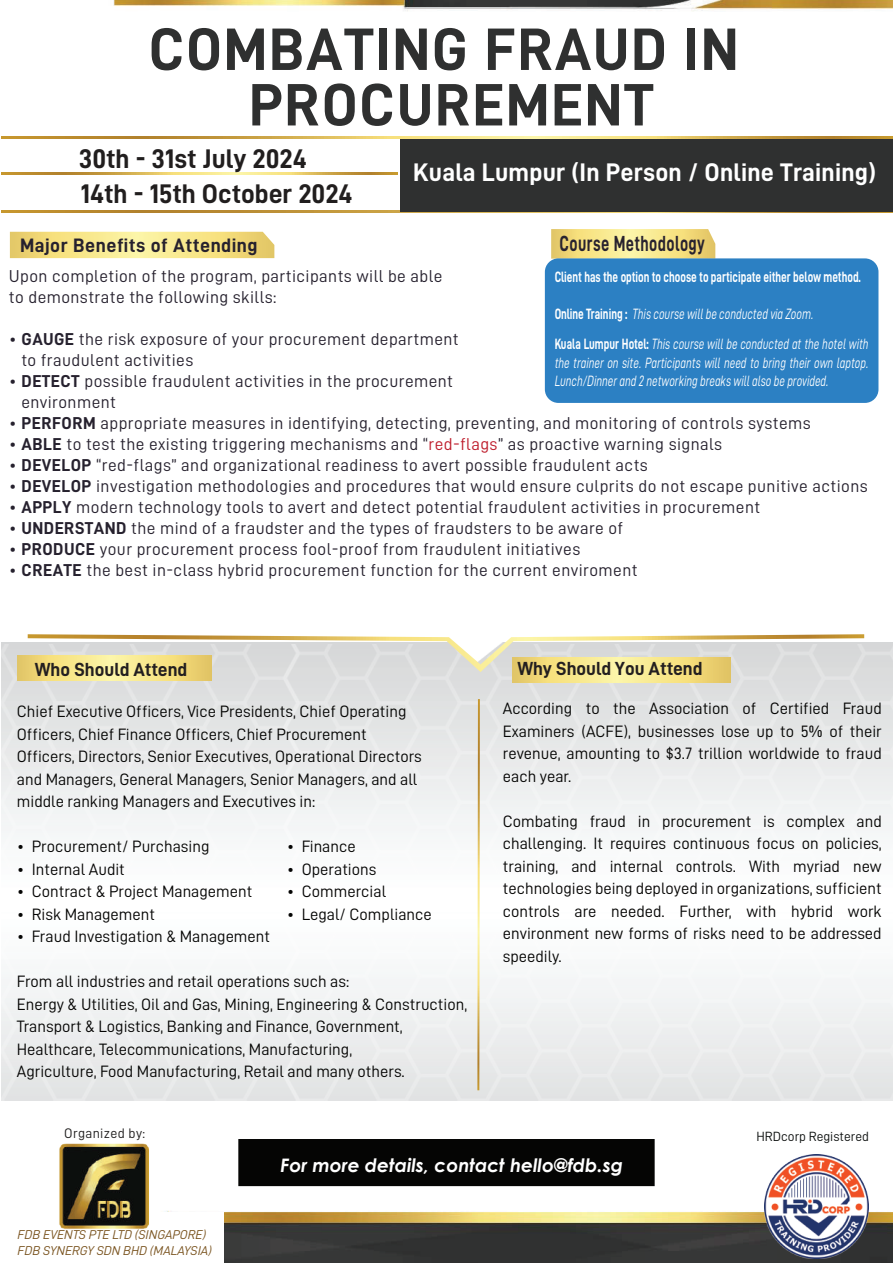
<style>
.page{position:relative;width:893px;height:1263px;background:#fff}
.page>*{position:absolute;margin:0;border:0;box-sizing:border-box;transform-origin:0 0}
.t1{font:60px/55.5px "D DIN Bold";letter-spacing:.025em;color:#2f3030;text-align:center}
.t2{font:27px "D DIN Bold";color:#211e1e}
.t3{font:25.5px "D DIN Bold";letter-spacing:.005em;color:#fff}
.t4{font:21.9px "D DIN Bold";letter-spacing:.025em;color:#28222f;scale:.73 1}
.t5{font:19.5px "D DIN Bold";letter-spacing:.025em;color:#26212e}
.t6{font:18.9px "D DIN Bold";color:#231f20}
.t7{font:italic 700 18.6px "Century Gothic";color:#fff}
.t8{font:17.25px/21px "D DIN";letter-spacing:.025em;color:#26212e}
.t9{font:16.5px/22.5px "D DIN";color:#050504}
.t10{font:15px/30.3px "D DIN Italic";color:#fff;scale:.73 1}
.t11{font:15px "D DIN Bold";color:#fff;scale:.73 1}
.t12{font:13.95px "D DIN";letter-spacing:.025em;color:#201e1e}
.t13{font:13.35px "D DIN";color:#0e1110}
.t14{font:12.9px/15.5px "D DIN Italic";color:#7a5420}
.s1{font-family:"D DIN Bold"}
.s2{color:#be1d2c}
</style>
<div class="page">
<img style="left:1px;top:0;width:891px;height:1263px">
<svg style="left:10px;top:232px;width:264px;height:26px;background:#f4e287"></svg>
<img style="left:2px;top:645px;width:891px;height:456px">
<svg style="left:28px;top:634px;width:836px;height:38px;background:#dfdbce"></svg>
<div style="left:2px;top:1213px;width:222px;height:50px;background:#fff"></div>
<img style="left:41px;top:1124px;width:126px;height:105px">
<img style="left:764px;top:1154px;width:104px;height:105px">
<svg style="left:2px;top:172px;width:395px;height:2px"></svg>
<svg style="left:1px;top:211px;width:398px;height:1px"></svg>
<svg style="left:551px;top:229px;width:164px;height:30px;background:#f4e187"></svg>
<div style="left:545px;top:258px;width:333px;height:145px;background:#2c80c3;border-radius:14px"></div>
<div style="left:399px;top:138px;width:494px;height:74px;background:#2f3030"></div>
<svg style="left:17px;top:655px;width:195px;height:26px;background:#f4e085"></svg>
<svg style="left:513px;top:657px;width:217px;height:26px;background:#f4e185"></svg>
<svg style="left:1px;top:136px;width:892px;height:2px;background:#d7b559"></svg>
<svg style="left:477px;top:699px;width:3px;height:391px"></svg>
<div style="left:238px;top:1139px;width:417px;height:47px;background:#050504"></div>
<h1 class="t1" style="left:149px;top:20px;width:592px">COMBATING FRAUD IN<br>PROCUREMENT</h1>
<h2 class="t2" style="left:79px;top:144px;width:230px">30th - 31st July 2024</h2>
<h2 class="t2" style="left:81px;top:179px;width:273px">14th - 15th October 2024</h2>
<h3 class="t3" style="left:413px;top:158px;width:464px">Kuala Lumpur (In Person / Online Training)</h3>
<h3 class="t4" style="left:560px;top:232px;width:201px">Course Methodology</h3>
<p class="t11" style="left:555px;top:268px;width:421px">Client has the option to choose to participate either below method.</p>
<p class="t10" style="left:555px;top:298px;width:432px"><span class="s1">Online Training :</span> This course will be conducted via Zoom.<br><span class="s1">Kuala Lumpur Hotel:</span> This course will be conducted at the hotel with</p>
<p class="t10" style="left:555px;top:353px;width:432px;line-height:18.5px">the trainer on site. Participants will need to bring their own laptop.<br>Lunch/Dinner and 2 networking breaks will also be provided.</p>
<p class="t5" style="left:20px;top:234px;width:239px">Major Benefits of Attending</p>
<p class="t8" style="left:9px;top:265px;width:435px">Upon completion of the program, participants will be able to demonstrate the following skills:</p>
<p class="t8" style="left:21px;top:328px;width:439px;text-indent:-12px">• <span class="s1">GAUGE</span> the risk exposure of your procurement department to fraudulent activities</p>
<p class="t8" style="left:21px;top:370px;width:433px;text-indent:-12px">• <span class="s1">DETECT</span> possible fraudulent activities in the procurement environment</p>
<p class="t8" style="left:9px;top:412px;width:803px">• <span class="s1">PERFORM</span> appropriate measures in identifying, detecting, preventing, and monitoring of controls systems</p>
<p class="t8" style="left:9px;top:433px;width:715px">• <span class="s1">ABLE</span> to test the existing triggering mechanisms and “<span class="s2">red-flags</span>” as proactive warning signals</p>
<p class="t8" style="left:9px;top:454px;width:640px">• <span class="s1">DEVELOP</span> “red-flags” and organizational readiness to avert possible fraudulent acts</p>
<p class="t8" style="left:9px;top:475px;width:860px">• <span class="s1">DEVELOP</span> investigation methodologies and procedures that would ensure culprits do not escape punitive actions</p>
<p class="t8" style="left:9px;top:496px;width:753px">• <span class="s1">APPLY</span> modern technology tools to avert and detect potential fraudulent activities in procurement</p>
<p class="t8" style="left:9px;top:517px;width:616px">• <span class="s1">UNDERSTAND</span> the mind of a fraudster and the types of fraudsters to be aware of</p>
<p class="t8" style="left:9px;top:538px;width:573px">• <span class="s1">PRODUCE</span> your procurement process fool-proof from fraudulent initiatives</p>
<p class="t8" style="left:9px;top:559px;width:630px">• <span class="s1">CREATE</span> the best in-class hybrid procurement function for the current enviroment</p>
<p class="t6" style="left:35px;top:658px;width:154px">Who Should Attend</p>
<p class="t6" style="left:517px;top:658px;width:187px">Why Should You Attend</p>
<p class="t9" style="left:17px;top:700px;width:406px">Chief Executive Officers, Vice Presidents, Chief Operating Officers, Chief Finance Officers, Chief Procurement Officers, Directors, Senior Executives, Operational Directors and Managers, General Managers, Senior Managers, and all middle ranking Managers and Executives in:</p>
<p class="t9" style="left:17px;top:835px;width:194px">• Procurement/ Purchasing</p>
<p class="t9" style="left:287px;top:835px;width:70px">• Finance</p>
<p class="t9" style="left:17px;top:857px;width:110px">• Internal Audit</p>
<p class="t9" style="left:287px;top:857px;width:91px">• Operations</p>
<p class="t9" style="left:17px;top:880px;width:237px">• Contract &amp; Project Management</p>
<p class="t9" style="left:287px;top:880px;width:101px">• Commercial</p>
<p class="t9" style="left:17px;top:902px;width:140px">• Risk Management</p>
<p class="t9" style="left:287px;top:902px;width:146px">• Legal/ Compliance</p>
<p class="t9" style="left:17px;top:925px;width:255px">• Fraud Investigation &amp; Management</p>
<p class="t9" style="left:17px;top:970px;width:452px">From all industries and retail operations such as:<br>Energy &amp; Utilities, Oil and Gas, Mining, Engineering &amp; Construction, Transport &amp; Logistics, Banking and Finance, Government, Healthcare, Telecommunications, Manufacturing,<br>Agriculture, Food Manufacturing, Retail and many others.</p>
<p class="t9" style="left:503px;top:697px;width:380px;text-align:justify">According to the Association of Certified Fraud Examiners (ACFE), businesses lose up to 5% of their revenue, amounting to $3.7 trillion worldwide to fraud each year.</p>
<p class="t9" style="left:503px;top:809px;width:380px;text-align:justify">Combating fraud in procurement is complex and challenging. It requires continuous focus on policies, training, and internal controls. With myriad new technologies being deployed in organizations, sufficient controls are needed. Further, with hybrid work environment new forms of risks need to be addressed speedily.</p>
<p class="t12" style="left:64px;top:1126px;width:82px">Organized by:</p>
<p class="t13" style="left:756px;top:1129px;width:114px">HRDcorp Registered</p>
<p class="t14" style="left:18px;top:1227px;width:196px">FDB EVENTS PTE LTD (SINGAPORE)<br>FDB SYNERGY SDN BHD (MALAYSIA)</p>
<p class="t7" style="left:280px;top:1151px;width:344px">For more details, contact hello@fdb.sg</p>
</div>
